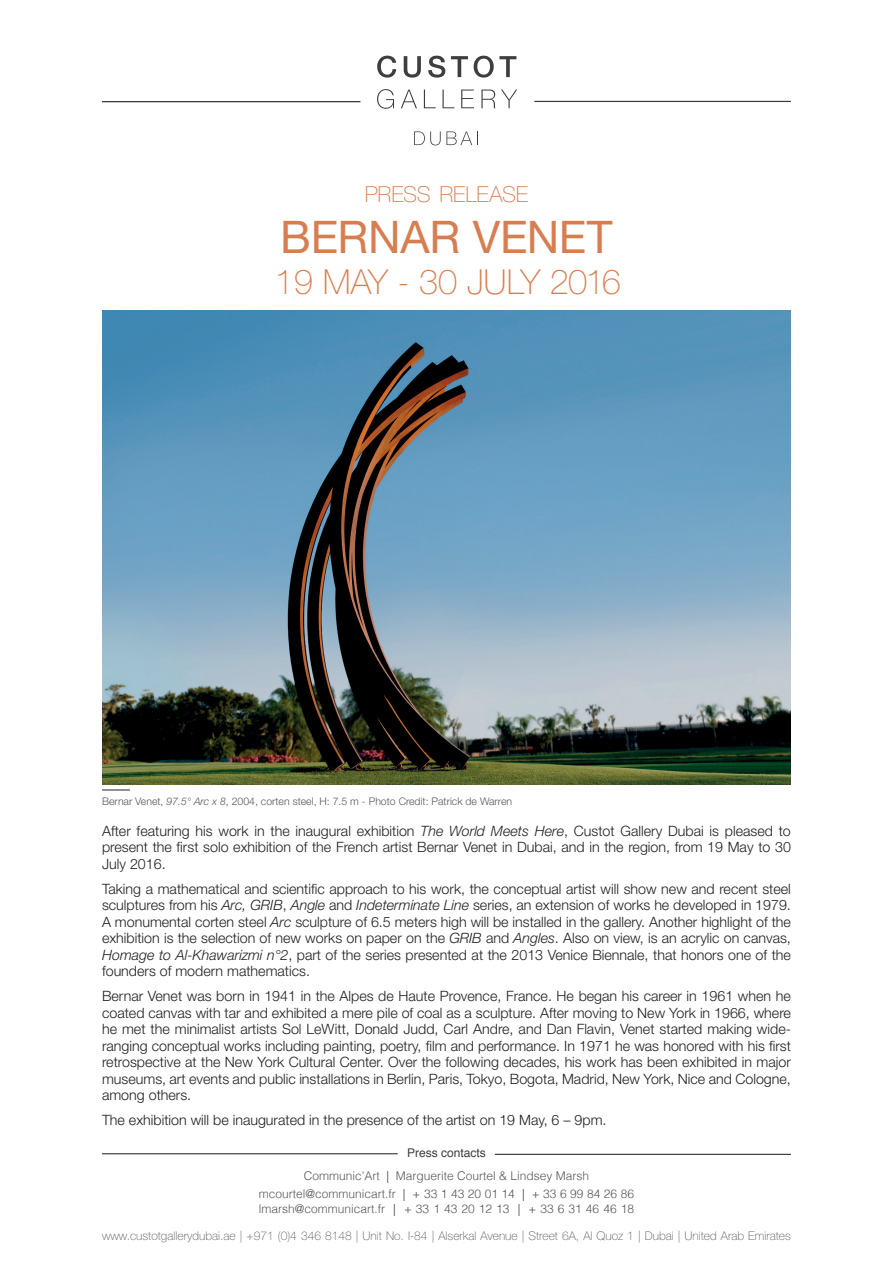
<style>
.page{position:relative;width:893px;height:1263px;background:#fff}
.page>*{position:absolute;margin:0;border:0;box-sizing:border-box;transform-origin:0 0}
.t1{font:45px "Helvetica Neue LT Std";letter-spacing:-.005em;color:#d77e51}
.t2{font:100 34.5px "Helvetica Neue LT Std";letter-spacing:-.015em;color:#d77e51}
.t3{font:100 22.05px "Helvetica Neue LT Std";letter-spacing:-.01em;color:#d77e51}
.t4{font:300 14.25px/16.5px "Helvetica Neue LT Std";color:#231f20;text-align:justify}
.t5{font:300 12px/22.5px "Helvetica";color:#57585a;text-align:center}
.t6{font:100 12px "Helvetica Neue LT Std";color:#57585a}
.t7{font:300 10.5px "Helvetica Neue LT Std";color:#57585a}
.s1{font-style:italic}
.s2{font-weight:400;color:#3e3e3f}
.s3{color:#3e3e3f}
</style>
<div class="page">
<hr style="left:102px;top:101px;width:258px;height:1px;background:#3e3e3f">
<hr style="left:534px;top:101px;width:257px;height:1px;background:#3e3e3f">
<svg style="left:377px;top:56px;width:19px;height:22px"></svg>
<svg style="left:404px;top:56px;width:17px;height:22px"></svg>
<svg style="left:428px;top:56px;width:17px;height:22px"></svg>
<svg style="left:451px;top:56px;width:17px;height:21px"></svg>
<svg style="left:474px;top:56px;width:42px;height:22px"></svg>
<svg style="left:377px;top:89px;width:17px;height:20px"></svg>
<svg style="left:401px;top:90px;width:16px;height:18px"></svg>
<svg style="left:424px;top:90px;width:12px;height:18px"></svg>
<svg style="left:443px;top:90px;width:11px;height:18px"></svg>
<svg style="left:461px;top:90px;width:13px;height:18px"></svg>
<svg style="left:481px;top:90px;width:14px;height:18px"></svg>
<svg style="left:501px;top:90px;width:16px;height:18px"></svg>
<svg style="left:414px;top:131px;width:64px;height:14px"></svg>
<svg style="left:102px;top:790px;width:28px;height:1px"></svg>
<hr style="left:495px;top:1154px;width:296px;height:1px;background:#3e3e3f">
<hr style="left:102px;top:1153px;width:296px;height:1px;background:#3e3e3f">
<img style="left:102px;top:310px;width:689px;height:475px">
<h3 class="t3" style="left:365px;top:181px;width:165px">PRESS RELEASE</h3>
<h1 class="t1" style="left:280px;top:210px;width:334px">BERNAR VENET</h1>
<h2 class="t2" style="left:275px;top:262px;width:348px">19 MAY - 30 JULY 2016</h2>
<p class="t7" style="left:102px;top:795px;width:412px">Bernar Venet, <span class="s1">97.5° Arc x 8</span>, 2004, corten steel, H: 7.5 m - Photo Credit: Patrick de Warren</p>
<p class="t4" style="left:102px;top:822px;width:690px">After featuring his work in the inaugural exhibition <span class="s1">The World Meets Here</span>, Custot Gallery Dubai is pleased to present the first solo exhibition of the French artist Bernar Venet in Dubai, and in the region, from 19 May to 30<br>July 2016.</p>
<p class="t4" style="left:102px;top:880px;width:690px">Taking a mathematical and scientific approach to his work, the conceptual artist will show new and recent steel sculptures from his <span class="s1">Arc, GRIB</span>, <span class="s1">Angle</span> and <span class="s1">Indeterminate Line</span> series, an extension of works he developed in 1979.<br>A monumental corten steel <span class="s1">Arc</span> sculpture of 6.5 meters high will be installed in the gallery. Another highlight of the exhibition is the selection of new works on paper on the <span class="s1">GRIB</span> and <span class="s1">Angles</span>. Also on view, is an acrylic on canvas, <span class="s1">Homage to Al-Khawarizmi n°2</span>, part of the series presented at the 2013 Venice Biennale, that honors one of the founders of modern mathematics.</p>
<p class="t4" style="left:102px;top:987px;width:690px">Bernar Venet was born in 1941 in the Alpes de Haute Provence, France. He began his career in 1961 when he coated canvas with tar and exhibited a mere pile of coal as a sculpture. After moving to New York in 1966, where he met the minimalist artists Sol LeWitt, Donald Judd, Carl Andre, and Dan Flavin, Venet started making wide&shy;ranging conceptual works including painting, poetry, film and performance. In 1971 he was honored with his first retrospective at the New York Cultural Center. Over the following decades, his work has been exhibited in major museums, art events and public installations in Berlin, Paris, Tokyo, Bogota, Madrid, New York, Nice and Cologne, among others.</p>
<p class="t4" style="left:102px;top:1111px;width:506px">The exhibition will be inaugurated in the presence of the artist on 19 May, 6 – 9pm.</p>
<p class="t5" style="left:304px;top:1141px;width:287px"><span class="s2">Press contacts<br></span>Communic’Art <span class="s3">|</span> Marguerite Courtel &amp; Lindsey Marsh</p>
<p class="t5" style="left:259px;top:1185px;width:377px;line-height:15px;text-align:left">mcourtel@communicart.fr <span class="s3">|</span> + 33 1 43 20 01 14 <span class="s3">|</span> + 33 6 99 84 26 86 lmarsh@communicart.fr <span class="s3">|</span> + 33 1 43 20 12 13 <span class="s3">|</span> + 33 6 31 46 46 18</p>
<p class="t6" style="left:102px;top:1228px;width:690px">www.custotgallerydubai.ae | +971 (0)4 346 8148 | Unit No. I-84 | Alserkal Avenue | Street 6A, Al Quoz 1 | Dubai | United Arab Emirates</p>
</div>
